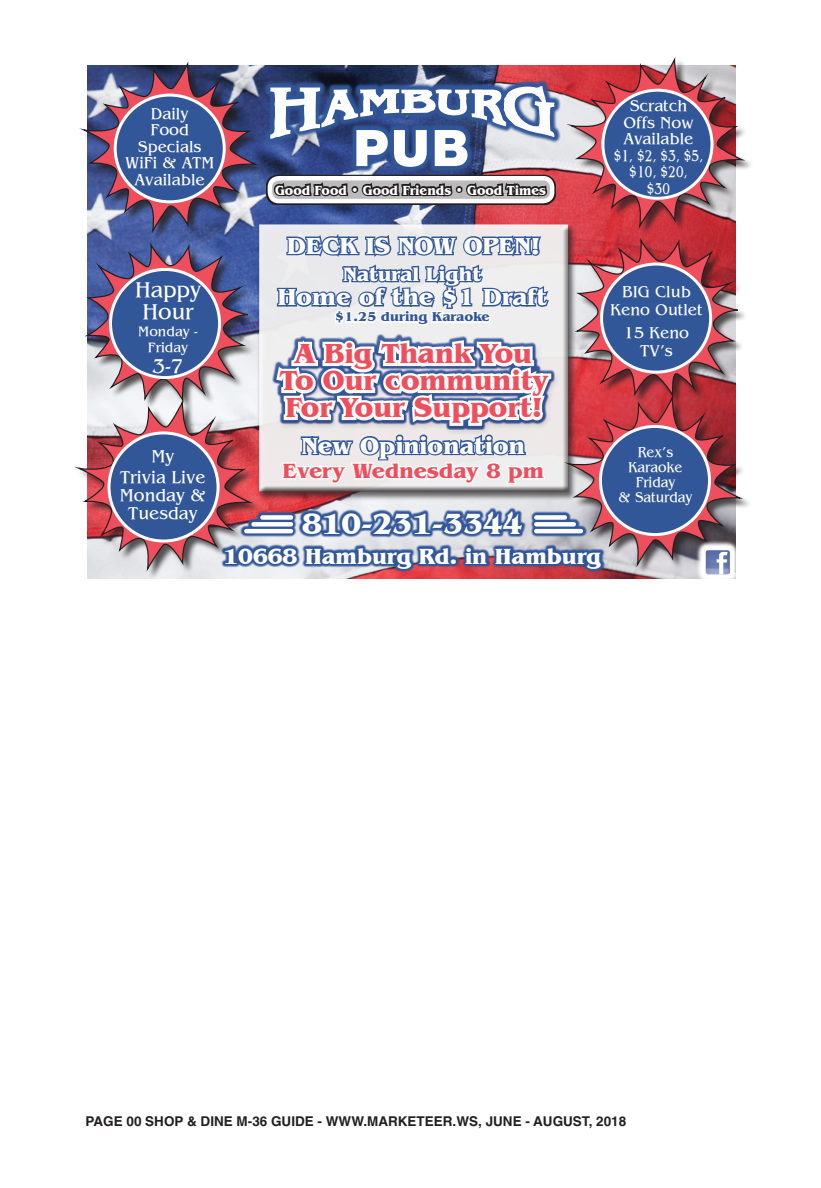
<style>
.page{position:relative;width:821px;height:1188px;background:#fff}
.page>*{position:absolute;margin:0;border:0;box-sizing:border-box;transform-origin:0 0}
.t1{font:900 54px "Sans";color:#fff}
.t2{font:700 30px "Benguiat IT Cby BT";color:#fff}
.t3{font:700 28.35px/27px "Benguiat IT Cby BT";color:#ef4f5c;text-align:center}
.t4{font:700 24.3px "Benguiat";color:#fff}
.t5{font:700 22.5px "Benguiat IT Cby BT";color:#fff}
.t6{font:22.5px/22.5px "Bangle Normal";color:#fff;text-align:center}
.t7{font:700 21.6px "Benguiat";color:#ef4f5c}
.t8{font:21px "Bangle Normal";color:#fff}
.t9{font:700 20.25px "Benguiat";color:#fff}
.t10{font:18px/21px "Bangle Normal";color:#fff;text-align:center}
.t11{font:16.5px/16.5px "Bangle Normal";color:#fff;text-align:center}
.t12{font:15px/15px "Bangle Normal";color:#fff;text-align:center;scale:.94 1}
.t13{font:14.25px/16.5px "Bangle Normal";color:#fff;text-align:center}
.t14{font:700 13.5px "Sans";color:#231f20}
.t15{font:700 13.5px "Benguiat IT Cby BT";color:#fff;scale:.95 1}
.t16{font:700 13.5px "Benguiat";color:#315799}
</style>
<div class="page">
<img style="left:262px;top:66px;width:434px;height:513px">
<svg style="left:267px;top:175px;width:289px;height:30px"></svg>
<div style="left:268px;top:176px;width:286px;height:27px;border:4px solid #fff;border-radius:9px"></div>
<svg style="left:271px;top:159px;width:278px;height:40px;background:#827f89"></svg>
<svg style="left:262px;top:507px;width:303px;height:65px;background:#7d89af"></svg>
<div style="left:262px;top:515px;width:29px;height:5px;background:#fff"></div>
<div style="left:253px;top:522px;width:38px;height:5px;background:#fff"></div>
<hr style="left:246px;top:529px;width:45px;height:4px;background:#fff">
<div style="left:536px;top:515px;width:29px;height:5px;background:#fff"></div>
<div style="left:536px;top:522px;width:38px;height:5px;background:#fff"></div>
<hr style="left:536px;top:529px;width:45px;height:4px;background:#fff">
<svg style="left:350px;top:145px;width:124px;height:28px;background:#375896"></svg>
<svg style="left:267px;top:79px;width:294px;height:66px;background:#5d6389"></svg>
<img style="left:270px;top:85px;width:284px;height:54px">
<div style="left:254px;top:220px;width:321px;height:276px;background:#231f20;opacity:.75"></div>
<div style="left:81px;top:63px;width:186px;height:180px;background:#231f20;opacity:.75"></div>
<div style="left:76px;top:401px;width:186px;height:180px;background:#231f20;opacity:.75"></div>
<svg style="left:75px;top:63px;width:181px;height:506px;background:#887b9b"></svg>
<div style="left:109px;top:433px;width:109px;height:108px;background:#315799;border-radius:50%"></div>
<div style="left:107px;top:431px;width:113px;height:112px;border:3px solid #fff;border-radius:50%"></div>
<div style="left:565px;top:396px;width:187px;height:180px;background:#231f20;opacity:.75"></div>
<svg style="left:565px;top:58px;width:179px;height:506px;background:#9e697d"></svg>
<div style="left:603px;top:90px;width:109px;height:108px;background:#315799;border-radius:50%"></div>
<div style="left:601px;top:89px;width:112px;height:111px;border:3px solid #fff;border-radius:50%"></div>
<svg style="left:696px;top:540px;width:44px;height:39px"></svg>
<img style="left:706px;top:550px;width:14px;height:24px">
<svg style="left:273px;top:212px;width:282px;height:280px"></svg>
<p class="t11" style="left:125px;top:104px;width:91px">Daily<br>Food<br>Specials<br>WiFi &amp; ATM<br>Available</p>
<h1 class="t1" style="left:353px;top:115px;width:117px">PUB</h1>
<p class="t15" style="left:275px;top:182px;width:287px">Good Food • Good Friends • Good Times</p>
<p class="t11" style="left:614px;top:97px;width:91px">Scratch<br>Offs Now<br>Available $1, $2, $3, $5, $10, $20,<br>$30</p>
<h3 class="t6" style="left:135px;top:277px;width:67px">Happy<br>Hour</h3>
<p class="t13" style="left:138px;top:322px;width:61px">Monday -<br>Friday</p>
<p class="t8" style="left:152px;top:353px;width:33px">3-7</p>
<p class="t10" style="left:120px;top:444px;width:87px">My<br>Trivia Live</p>
<p class="t10" style="left:120px;top:485px;width:87px;line-height:18px">Monday &amp;<br>Tuesday</p>
<h3 class="t4" style="left:287px;top:232px;width:254px">DECK IS NOW OPEN!</h3>
<p class="t9" style="left:343px;top:263px;width:139px">Natural Light</p>
<h3 class="t4" style="left:278px;top:283px;width:271px">Home of the $1 Draft</h3>
<p class="t16" style="left:335px;top:309px;width:156px">$1.25 during Karaoke</p>
<h3 class="t3" style="left:280px;top:340px;width:269px">A Big Thank You<br>To Our community<br>For Your Support!</h3>
<h3 class="t4" style="left:302px;top:432px;width:224px">New Opinionation</h3>
<h3 class="t7" style="left:283px;top:458px;width:263px">Every Wednesday 8 pm</h3>
<h2 class="t2" style="left:302px;top:505px;width:222px">810-231-3344</h2>
<h3 class="t5" style="left:223px;top:542px;width:379px">10668 Hamburg Rd. in Hamburg</h3>
<p class="t11" style="left:610px;top:282px;width:94px;line-height:18px">BIG Club<br>Keno Outlet</p>
<p class="t11" style="left:624px;top:323px;width:67px;line-height:18px">15 Keno<br>TV’s</p>
<p class="t12" style="left:618px;top:444px;width:80px">Rex’s<br>Karaoke<br>Friday<br>&amp; Saturday</p>
<p class="t14" style="left:86px;top:1113px;width:542px">PAGE 00 SHOP &amp; DINE M-36 GUIDE - WWW.MARKETEER.WS, JUN E - AUGUST, 2018</p>
</div>
